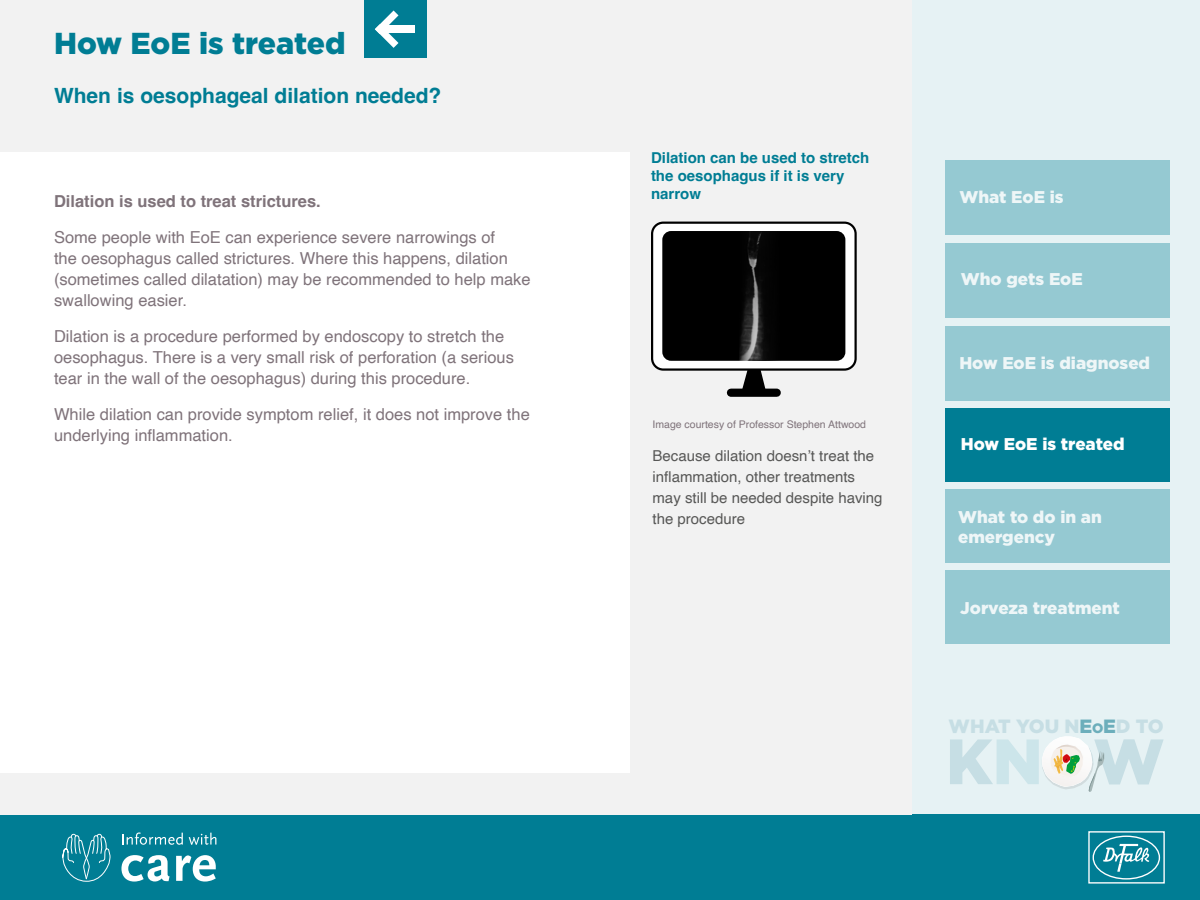
<style>
.page{position:relative;width:1200px;height:900px;background:#fff}
.page>*{position:absolute;margin:0;border:0;box-sizing:border-box;transform-origin:0 0}
.t1{font:900 63.9px "Gotham";color:#c6dee4}
.t2{font:900 30.3px "Gotham";color:#007d94}
.t3{font:700 21px "Helvetica";color:#007d94}
.t4{font:900 19.2px "Gotham";color:#c6dee4}
.t5{font:900 16.95px/19.6px "Gotham";color:#fff}
.t6{font:16.5px/21px "Helvetica";color:#7f737a}
.t7{font:700 16.5px "Helvetica";color:#7f737a}
.t8{font:15px/21px "Helvetica";color:#575756}
.t9{font:700 15px/18px "Helvetica";color:#007d94}
.t10{font:10.5px "Helvetica";color:#7f737a}
.s1{color:#6caebb}
.s2{font-size:13.65px;color:#6caebb}
.s3{color:#cce5ea}
</style>
<div class="page">
<div style="left:912px;top:0;width:288px;height:900px;background:#e6f2f4"></div>
<div style="left:0;top:814px;width:1200px;height:86px;background:#007d94"></div>
<svg style="left:122px;top:832px;width:61px;height:13px"></svg>
<svg style="left:189px;top:833px;width:27px;height:12px"></svg>
<svg style="left:121px;top:855px;width:49px;height:27px"></svg>
<svg style="left:176px;top:855px;width:40px;height:27px"></svg>
<svg style="left:63px;top:834px;width:48px;height:48px"></svg>
<svg style="left:1088px;top:831px;width:77px;height:53px"></svg>
<svg style="left:1042px;top:736px;width:62px;height:56px"></svg>
<div style="left:0;top:0;width:912px;height:814px;background:#f2f2f2"></div>
<div style="left:0;top:152px;width:630px;height:620px;background:#fff"></div>
<svg style="left:742px;top:371px;width:23px;height:18px"></svg>
<div style="left:731px;top:389px;width:46px;height:8px;background:#000"></div>
<div style="left:652px;top:223px;width:204px;height:147px;background:#fff;border-radius:11px"></div>
<div style="left:651px;top:222px;width:206px;height:149px;border:2px solid #000;border-radius:11px"></div>
<div style="left:662px;top:231px;width:183px;height:130px;background:#000;border-radius:9px"></div>
<img style="left:739px;top:231px;width:28px;height:129px">
<div style="left:945px;top:243px;width:225px;height:75px;background:#95c9d2"></div>
<div style="left:945px;top:160px;width:225px;height:75px;background:#95c9d2"></div>
<div style="left:945px;top:489px;width:225px;height:74px;background:#95c9d2"></div>
<div style="left:945px;top:408px;width:225px;height:74px;background:#007d94"></div>
<div style="left:945px;top:571px;width:225px;height:73px;background:#95c9d2"></div>
<div style="left:364px;top:0;width:64px;height:58px;background:#007d94"></div>
<div style="left:380px;top:25px;width:35px;height:8px;background:#fff"></div>
<svg style="left:375px;top:10px;width:24px;height:38px"></svg>
<div style="left:945px;top:326px;width:225px;height:75px;background:#95c9d2"></div>
<h2 class="t2" style="left:54px;top:26px;width:293px">How EoE is treated</h2>
<p class="t3" style="left:54px;top:83px;width:389px">When is oesophageal dilation needed?</p>
<p class="t7" style="left:54px;top:192px;width:268px">Dilation is used to treat strictures.</p>
<p class="t6" style="left:54px;top:228px;width:478px">Some people with EoE can experience severe narrowings of<br>the oesophagus called strictures. Where this happens, dilation (sometimes called dilatation) may be recommended to help make swallowing easier.</p>
<p class="t6" style="left:54px;top:327px;width:462px">Dilation is a procedure performed by endoscopy to stretch the oesophagus. There is a very small risk of perforation (a serious tear in the wall of the oesophagus) during this procedure.</p>
<p class="t6" style="left:54px;top:405px;width:477px">While dilation can provide symptom relief, it does not improve the underlying inflammation.</p>
<p class="t9" style="left:651px;top:151px;width:220px">Dilation can be used to stretch the oesophagus if it is very narrow</p>
<p class="t10" style="left:652px;top:416px;width:215px">Image courtesy of Professor Stephen Attwood</p>
<p class="t8" style="left:652px;top:446px;width:232px">Because dilation doesn’t treat the inflammation, other treatments may still be needed despite having the procedure</p>
<p class="t5" style="left:959px;top:187px;width:106px">What EoE is</p>
<p class="t5" style="left:961px;top:269px;width:123px">Who gets EoE</p>
<p class="t5" style="left:959px;top:353px;width:192px">How EoE is diagnosed</p>
<p class="t5" style="left:961px;top:434px;width:165px">How EoE is treated</p>
<p class="t5" style="left:958px;top:507px;width:145px">What to do in an emergency</p>
<p class="t5" style="left:960px;top:597px;width:161px">Jorveza treatment</p>
<p class="t4" style="left:949px;top:715px;width:217px">WHAT YOU N<span class="s1">E E</span><span class="s2">O</span> D TO</p>
<h1 class="t1" style="left:946px;top:725px;width:220px">K<span class="s3">NO</span>W</h1>
</div>
